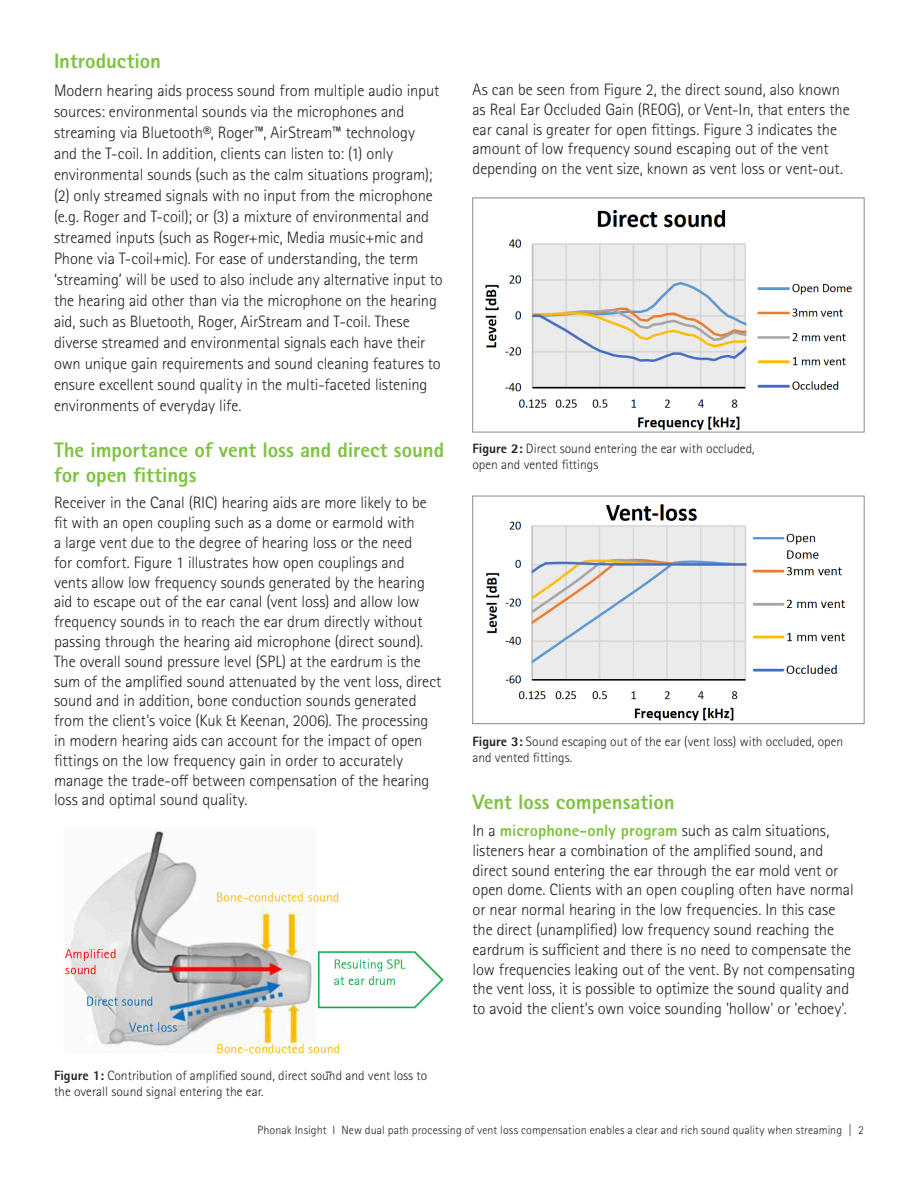
<style>
.page{position:relative;width:918px;height:1188px;background:#fff}
.page>*{position:absolute;margin:0;border:0;box-sizing:border-box;transform-origin:0 0}
.t1{font:800 21px/25.2px "Rotis Sans Serif Pro";letter-spacing:-.005em;color:#7fc241}
.t2{font:300 16.5px/19.8px "Rotis Sans Serif Pro";letter-spacing:-.005em;color:#231f20}
.t3{font:300 13.5px/16.2px "Rotis Sans Serif Pro";color:#231f20}
.t4{font:300 12px "Rotis Sans Serif Pro";letter-spacing:.01em;color:#231f20}
.s1{font-weight:800}
.s2{font-weight:800;color:#7fc241}
</style>
<div class="page">
<img style="left:64px;top:831px;width:380px;height:223px">
<img style="left:485px;top:210px;width:367px;height:220px">
<img style="left:486px;top:504px;width:360px;height:217px">
<div style="left:472px;top:496px;width:392px;height:228px;border:1px solid #8b8b83"></div>
<p class="t1" style="left:54px;top:49px;width:108px">Introduction</p>
<p class="t2" style="left:54px;top:80px;width:390px;line-height:21px">Modern hearing aids process sound from multiple audio input sources: environmental sounds via the microphones and streaming via Bluetooth®, Roger™, AirStream™ technology<br>and the T-coil. In addition, clients can listen to: (1) only environmental sounds (such as the calm situations program); (2) only streamed signals with no input from the microphone (e.g. Roger and T-coil); or (3) a mixture of environmental and streamed inputs (such as Roger+mic, Media music+mic and Phone via T-coil+mic). For ease of understanding, the term ‘streaming’ will be used to also include any alternative input to the hearing aid other than via the microphone on the hearing aid, such as Bluetooth, Roger, AirStream and T-coil. These diverse streamed and environmental signals each have their own unique gain requirements and sound cleaning features to ensure excellent sound quality in the multi-faceted listening environments of everyday life.</p>
<p class="t1" style="left:54px;top:437px;width:392px">The importance of vent loss and direct sound for open fittings</p>
<p class="t2" style="left:54px;top:493px;width:389px">Receiver in the Canal (RIC) hearing aids are more likely to be fit with an open coupling such as a dome or earmold with<br>a large vent due to the degree of hearing loss or the need<br>for comfort. Figure 1 illustrates how open couplings and vents allow low frequency sounds generated by the hearing aid to escape out of the ear canal (vent loss) and allow low frequency sounds in to reach the ear drum directly without passing through the hearing aid microphone (direct sound).<br>The overall sound pressure level (SPL) at the eardrum is the sum of the amplified sound attenuated by the vent loss, direct sound and in addition, bone conduction sounds generated from the client's voice (Kuk &amp; Keenan, 2006). The processing in modern hearing aids can account for the impact of open fittings on the low frequency gain in order to accurately manage the trade-off between compensation of the hearing loss and optimal sound quality.</p>
<p class="t3" style="left:54px;top:1067px;width:375px"><span class="s1">Figure 1:</span> Contribution of amplified sound, direct sound and vent loss to the overall sound signal entering the ear.</p>
<p class="t2" style="left:472px;top:80px;width:379px">As can be seen from Figure 2, the direct sound, also known as Real Ear Occluded Gain (REOG), or Vent-In, that enters the ear canal is greater for open fittings. Figure 3 indicates the amount of low frequency sound escaping out of the vent depending on the vent size, known as vent loss or vent-out.</p>
<p class="t3" style="left:472px;top:441px;width:284px"><span class="s1">Figure 2:</span> Direct sound entering the ear with occluded, open and vented fittings</p>
<p class="t3" style="left:472px;top:733px;width:372px"><span class="s1">Figure 3:</span> Sound escaping out of the ear (vent loss) with occluded, open and vented fittings.</p>
<p class="t1" style="left:472px;top:790px;width:204px">Vent loss compensation</p>
<p class="t2" style="left:472px;top:821px;width:384px">In a <span class="s2">microphone-only program</span> such as calm situations, listeners hear a combination of the amplified sound, and direct sound entering the ear through the ear mold vent or open dome. Clients with an open coupling often have normal or near normal hearing in the low frequencies. In this case the direct (unamplified) low frequency sound reaching the eardrum is sufficient and there is no need to compensate the low frequencies leaking out of the vent. By not compensating the vent loss, it is possible to optimize the sound quality and to avoid the client's own voice sounding 'hollow' or 'echoey'.</p>
<p class="t4" style="left:258px;top:1123px;width:608px">Phonak Insight I New dual path processing of vent loss compensation enables a clear and rich sound quality when streaming | 2</p>
</div>
